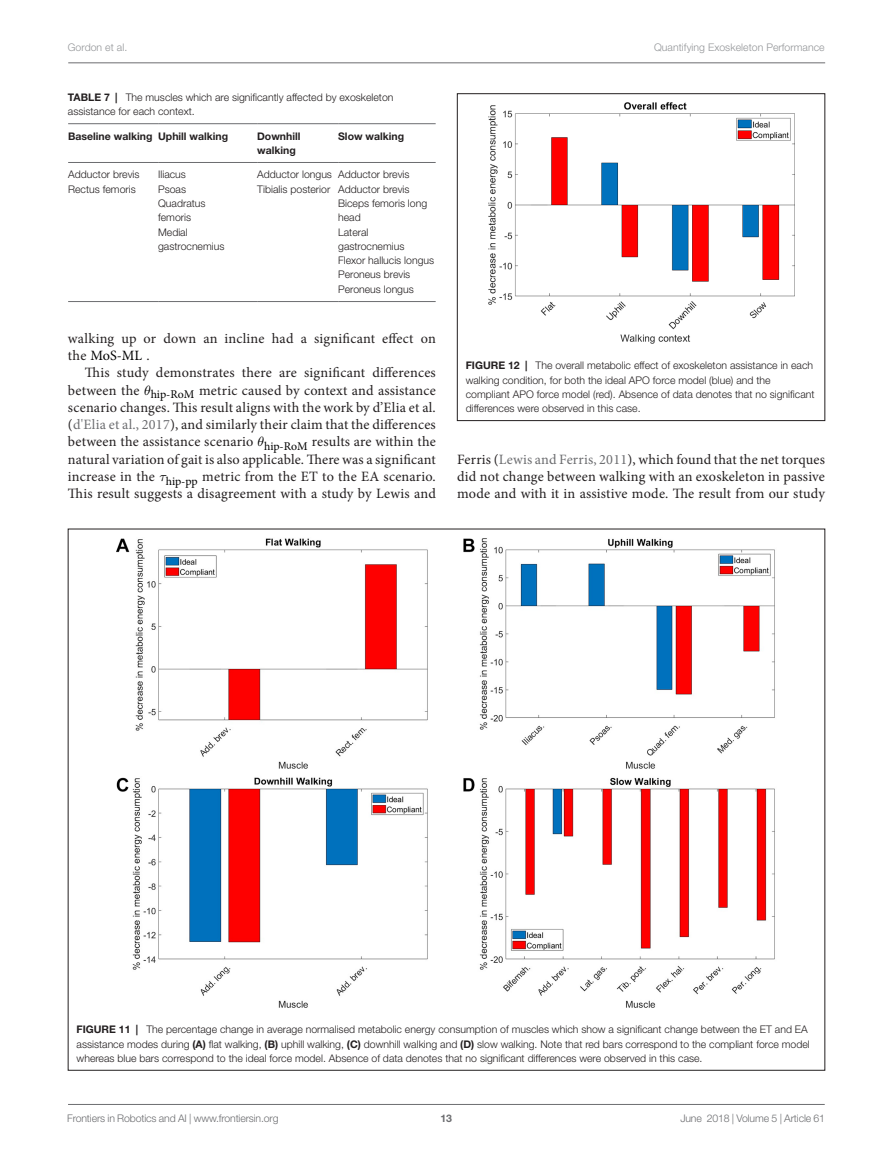
<style>
.page{position:relative;width:893px;height:1170px;background:#fff}
.page>*{position:absolute;margin:0;border:0;box-sizing:border-box;transform-origin:0 0}
.t1{font:14.25px/17.2px "Minion Pro";letter-spacing:.01em;color:#231f20;text-align:justify}
.t2{font:300 10.5px/14.2px "Helvetica Neue LT Std";color:#231f20}
.t3{font:300 10.5px "Helvetica Neue LT Std";letter-spacing:-.015em;color:#6c6d70}
.t4{font:700 10.5px/14.2px "Helvetica Neue LT Std";color:#231f20}
.t5{font:300 10.5px "Helvetica Neue LT Std";letter-spacing:.005em;color:#939598}
.t6{font:700 10.5px "Helvetica Neue LT Std";color:#6c6d70}
.s1{font-weight:700}
.s2{color:#000}
.s3{font-family:"CMMI9";font-size:13.5px;color:#000}
.s4{color:#6c6d70}
</style>
<div class="page">
<hr style="left:68px;top:63px;width:757px;height:1px;background:#6c6d70">
<hr style="left:68px;top:1104px;width:757px;height:1px;background:#6c6d70">
<svg style="left:68px;top:124px;width:368px;height:1px"></svg>
<hr style="left:68px;top:123px;width:90px;height:1px;background:#6c6d70">
<hr style="left:68px;top:162px;width:90px;height:1px;background:#6c6d70">
<hr style="left:158px;top:123px;width:99px;height:1px;background:#6c6d70">
<hr style="left:158px;top:162px;width:99px;height:1px;background:#6c6d70">
<hr style="left:257px;top:123px;width:81px;height:1px;background:#6c6d70">
<hr style="left:257px;top:162px;width:81px;height:1px;background:#6c6d70">
<hr style="left:338px;top:123px;width:98px;height:1px;background:#6c6d70">
<hr style="left:338px;top:162px;width:98px;height:1px;background:#6c6d70">
<hr style="left:68px;top:301px;width:90px;height:1px;background:#6c6d70">
<hr style="left:158px;top:301px;width:99px;height:1px;background:#6c6d70">
<hr style="left:257px;top:301px;width:81px;height:1px;background:#6c6d70">
<hr style="left:338px;top:301px;width:98px;height:1px;background:#6c6d70">
<img style="left:117px;top:538px;width:658px;height:468px">
<img style="left:488px;top:102px;width:306px;height:241px">
<div style="left:457px;top:93px;width:368px;height:328px;border:1px solid #231f20"></div>
<p class="t5" style="left:68px;top:41px;width:61px">Gordon et al.</p>
<p class="t2" style="left:68px;top:90px;width:327px"><span class="s1">TABLE 7 |</span> The muscles which are significantly affected by exoskeleton assistance for each context.</p>
<p class="t4" style="left:68px;top:129px;width:162px">Baseline walking Uphill walking</p>
<p class="t4" style="left:257px;top:129px;width:45px">Downhill walking</p>
<p class="t4" style="left:338px;top:129px;width:68px">Slow walking</p>
<p class="t2" style="left:68px;top:167px;width:73px">Adductor brevis</p>
<p class="t2" style="left:158px;top:167px;width:29px">Iliacus</p>
<p class="t2" style="left:257px;top:167px;width:154px">Adductor longus Adductor brevis</p>
<p class="t2" style="left:68px;top:182px;width:69px">Rectus femoris</p>
<p class="t2" style="left:158px;top:182px;width:30px">Psoas</p>
<p class="t2" style="left:257px;top:182px;width:154px">Tibialis posterior Adductor brevis</p>
<p class="t2" style="left:158px;top:196px;width:49px">Quadratus femoris</p>
<p class="t2" style="left:338px;top:196px;width:91px">Biceps femoris long head</p>
<p class="t2" style="left:158px;top:224px;width:68px">Medial gastrocnemius</p>
<p class="t2" style="left:338px;top:224px;width:98px">Lateral gastrocnemius<br>Flexor hallucis longus<br>Peroneus brevis<br>Peroneus longus</p>
<h1 class="t1" style="left:68px;top:329px;width:369px">walking up or down an incline had a significant effect on the <span class="s2">MoS-ML</span> .</h1>
<p class="t1" style="left:68px;top:364px;width:369px;text-indent:17px">This study demonstrates there are significant differences between the <span class="s3">θ</span><sub>hip-RoM</sub> metric caused by context and assistance scenario changes. This result aligns with the work by d’Elia et al. (<span class="s4">d'Elia et al., 2017</span>), and similarly their claim that the differences between the assistance scenario <span class="s3">θ</span><sub>hip-RoM</sub> results are within the natural variation of gait is also applicable. There was a significant increase in the <span class="s3">τ</span><sub>hip-pp</sub> metric from the ET to the EA scenario.<br>This result suggests a disagreement with a study by Lewis and</p>
<p class="t5" style="left:654px;top:41px;width:172px">Quantifying Exoskeleton Performance</p>
<p class="t2" style="left:466px;top:358px;width:350px;text-indent:42px"><span class="s1">12 |</span> The overall metabolic effect of exoskeleton assistance in each walking condition, for both the ideal APO force model (blue) and the compliant APO force model (red). Absence of data denotes that no significant differences were observed in this case.</p>
<p class="t4" style="left:466px;top:358px;width:14px">FIGURE</p>
<h1 class="t1" style="left:457px;top:450px;width:369px">Ferris (<span class="s4">Lewis and Ferris, 2011</span>), which found that the net torques did not change between walking with an exoskeleton in passive mode and with it in assistive mode. The result from our study</h1>
<p class="t2" style="left:77px;top:1022px;width:735px"><span class="s1">Figure 11 |</span> The percentage change in average normalised metabolic energy consumption of muscles which show a significant change between the ET and EA assistance modes during <span class="s1">(A)</span> flat walking, <span class="s1">(B)</span> uphill walking, <span class="s1">(C)</span> downhill walking and <span class="s1">(D)</span> slow walking. Note that red bars correspond to the compliant force model whereas blue bars correspond to the ideal force model. Absence of data denotes that no significant differences were observed in this case.</p>
<p class="t3" style="left:67px;top:1111px;width:213px">Frontiers in Robotics and AI | www.frontiersin.org</p>
<p class="t6" style="left:441px;top:1111px;width:13px">13</p>
<p class="t3" style="left:680px;top:1111px;width:146px">June 2018 | Volume 5 | Article 61</p>
</div>
